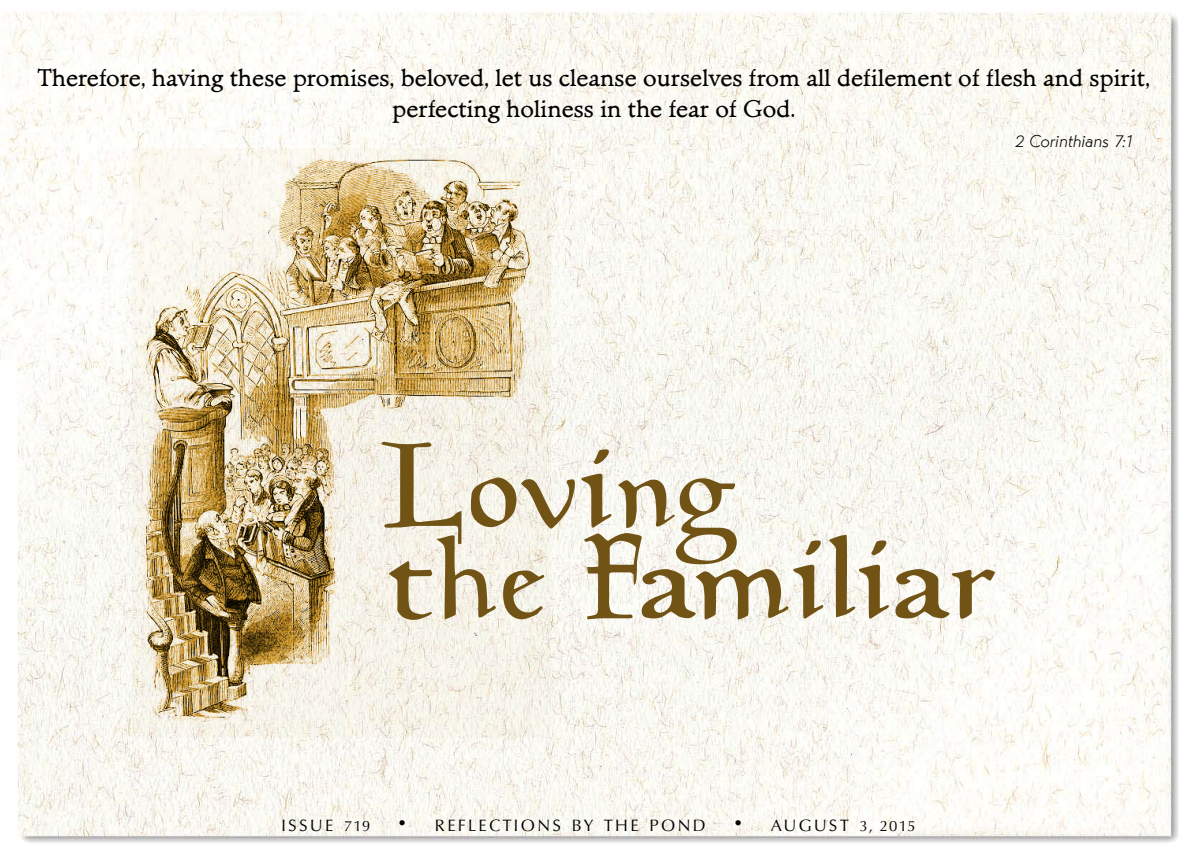
<style>
.page{position:relative;width:1188px;height:864px;background:#fff}
.page>*{position:absolute;margin:0;border:0;box-sizing:border-box;transform-origin:0 0}
.t1{font:121.5px/91.1px "Goudy Medieval";letter-spacing:.025em;color:#725316}
.t2{font:24.9px/31.8px "Minister T";letter-spacing:.005em;color:#000;text-align:center}
.t3{font:18.15px "Martin Got URWT Ligh Ital";color:#000}
.t4{font:16.8px "URW Classico T";letter-spacing:.145em;color:#000}
.s1{font-size:15px}
.s2{font-size:24px}
</style>
<div class="page">
<img style="left:0;top:11px;width:1178px;height:832px">
<img style="left:133px;top:148px;width:417px;height:590px">
<p class="t2" style="left:38px;top:62px;width:1114px">Therefore, having these promises, beloved, let us cleanse ourselves from all defilement of flesh and spirit, perfecting holiness in the fear of God.</p>
<p class="t3" style="left:1015px;top:130px;width:120px">2 Corinthians 7:1</p>
<h1 class="t1" style="left:388px;top:456px;width:612px">Loving<br>the Familiar</h1>
<p class="t4" style="left:281px;top:815px;width:636px">ISSUE <span class="s1">719</span> <span class="s2">•</span> REFLECTIONS BY THE POND <span class="s2">•</span> AUGUST <span class="s1">3, 2015</span></p>
</div>
